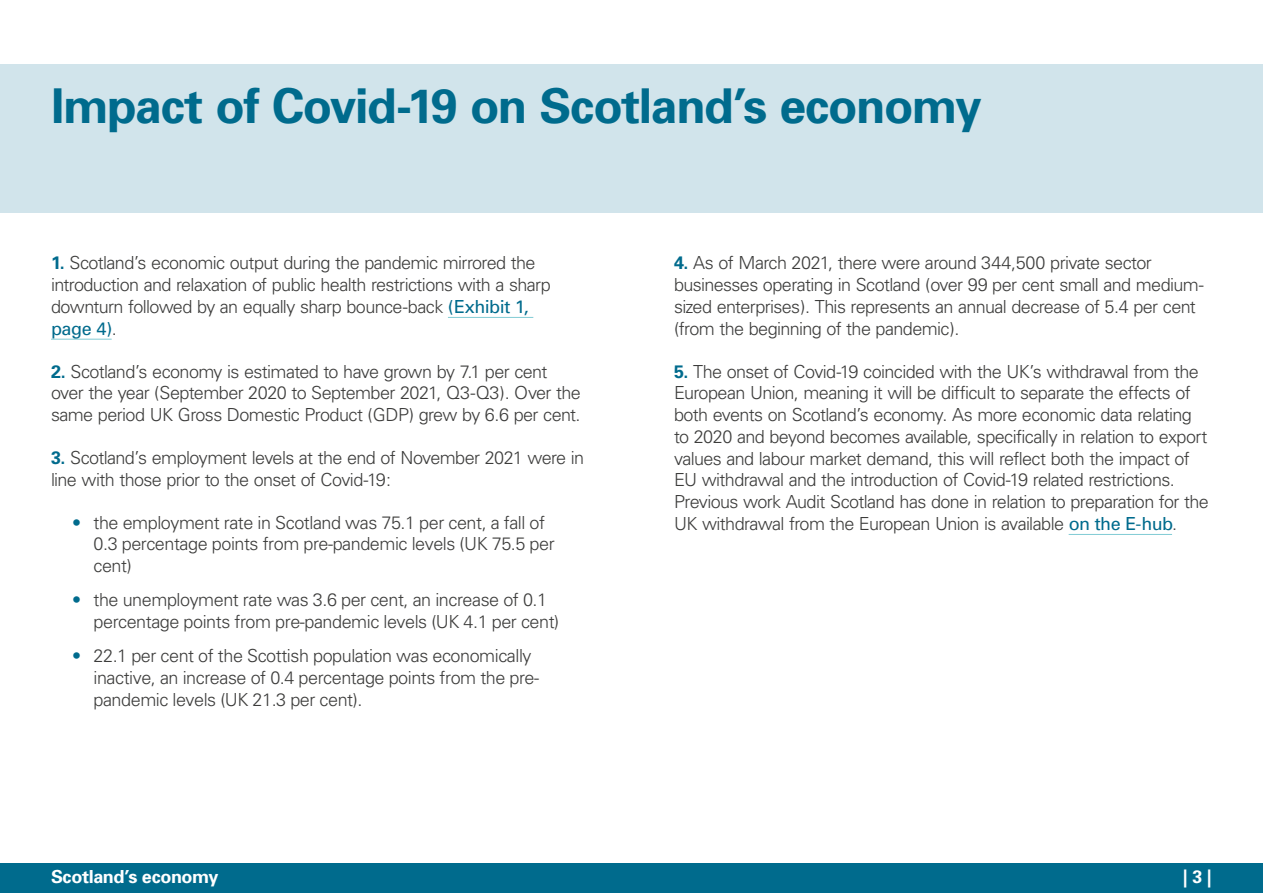
<style>
.page{position:relative;width:1263px;height:893px;background:#fff}
.page>*{position:absolute;margin:0;border:0;box-sizing:border-box;transform-origin:0 0}
.AS-S01-Chapter_head{font:700 48px "Univers";letter-spacing:-.025em;color:#006b8d}
.AS-S09-Body_numbered{font:300 18px/21.8px "Univers";letter-spacing:-.035em;color:#3c3c3b}
.AS-S10-Bullet_1{font:300 18px/21.6px "Univers";letter-spacing:-.025em;color:#3c3c3b}
.t1{font:700 18px "Univers";letter-spacing:-.02em;color:#fff}
.s1{font-family:"Univers LT Pro 65";font-weight:700;color:#006b8d}
.s2{font-weight:400;color:#006b8d}
.s3{color:#006b8d}
</style>
<div class="page">
<div style="left:0;top:64px;width:1263px;height:149px;background:#d1e4eb"></div>
<hr style="left:448px;top:317px;width:85px;height:1px;background:#81cbd4">
<hr style="left:51px;top:339px;width:61px;height:1px;background:#81cbd4">
<hr style="left:1069px;top:534px;width:103px;height:1px;background:#81cbd4">
<div style="left:0;top:863px;width:1263px;height:30px;background:#006b8d"></div>
<p class="AS-S01-Chapter_head" style="left:51px;top:77px;width:932px">Impact of Covid-19 on Scotland’s economy</p>
<p class="AS-S09-Body_numbered" style="left:51px;top:252px;width:501px"><span class="s1">1.</span> Scotland’s economic output during the pandemic mirrored the introduction and relaxation of public health restrictions with a sharp downturn followed by an equally sharp bounce-back <span class="s2">(Exhibit 1, page 4)</span>.</p>
<p class="AS-S09-Body_numbered" style="left:51px;top:360px;width:531px"><span class="s1">2.</span> Scotland’s economy is estimated to have grown by 7.1 per cent over the year (September 2020 to September 2021, Q3-Q3). Over the same period UK Gross Domestic Product (GDP) grew by 6.6 per cent.</p>
<p class="AS-S09-Body_numbered" style="left:51px;top:447px;width:535px"><span class="s1">3.</span> Scotland’s employment levels at the end of November 2021 were in line with those prior to the onset of Covid-19:</p>
<p class="AS-S10-Bullet_1" style="left:94px;top:512px;width:463px;text-indent:-21px"><span class="s3">•</span> the employment rate in Scotland was 75.1 per cent, a fall of<br>0.3 percentage points from pre-pandemic levels (UK 75.5 per cent)</p>
<p class="AS-S10-Bullet_1" style="left:94px;top:589px;width:467px;text-indent:-21px"><span class="s3">•</span> the unemployment rate was 3.6 per cent, an increase of 0.1 percentage points from pre-pandemic levels (UK 4.1 per cent)</p>
<p class="AS-S10-Bullet_1" style="left:94px;top:645px;width:447px;text-indent:-21px"><span class="s3">•</span> 22.1 per cent of the Scottish population was economically inactive, an increase of 0.4 percentage points from the pre&shy;pandemic levels (UK 21.3 per cent).</p>
<p class="AS-S09-Body_numbered" style="left:674px;top:252px;width:531px"><span class="s1">4.</span> As of March 2021, there were around 344,500 private sector businesses operating in Scotland (over 99 per cent small and medium&shy;sized enterprises). This represents an annual decrease of 5.4 per cent (from the beginning of the pandemic).</p>
<p class="AS-S09-Body_numbered" style="left:674px;top:360px;width:536px"><span class="s1">5.</span> The onset of Covid-19 coincided with the UK’s withdrawal from the European Union, meaning it will be difficult to separate the effects of both events on Scotland’s economy. As more economic data relating to 2020 and beyond becomes available, specifically in relation to export values and labour market demand, this will reflect both the impact of EU withdrawal and the introduction of Covid-19 related restrictions.<br>Previous work Audit Scotland has done in relation to preparation for the UK withdrawal from the European Union is available <span class="s2">on the E-hub</span>.</p>
<p class="t1" style="left:51px;top:866px;width:169px">Scotland’s economy</p>
<p class="t1" style="left:1183px;top:866px;width:31px">| 3 |</p>
</div>
